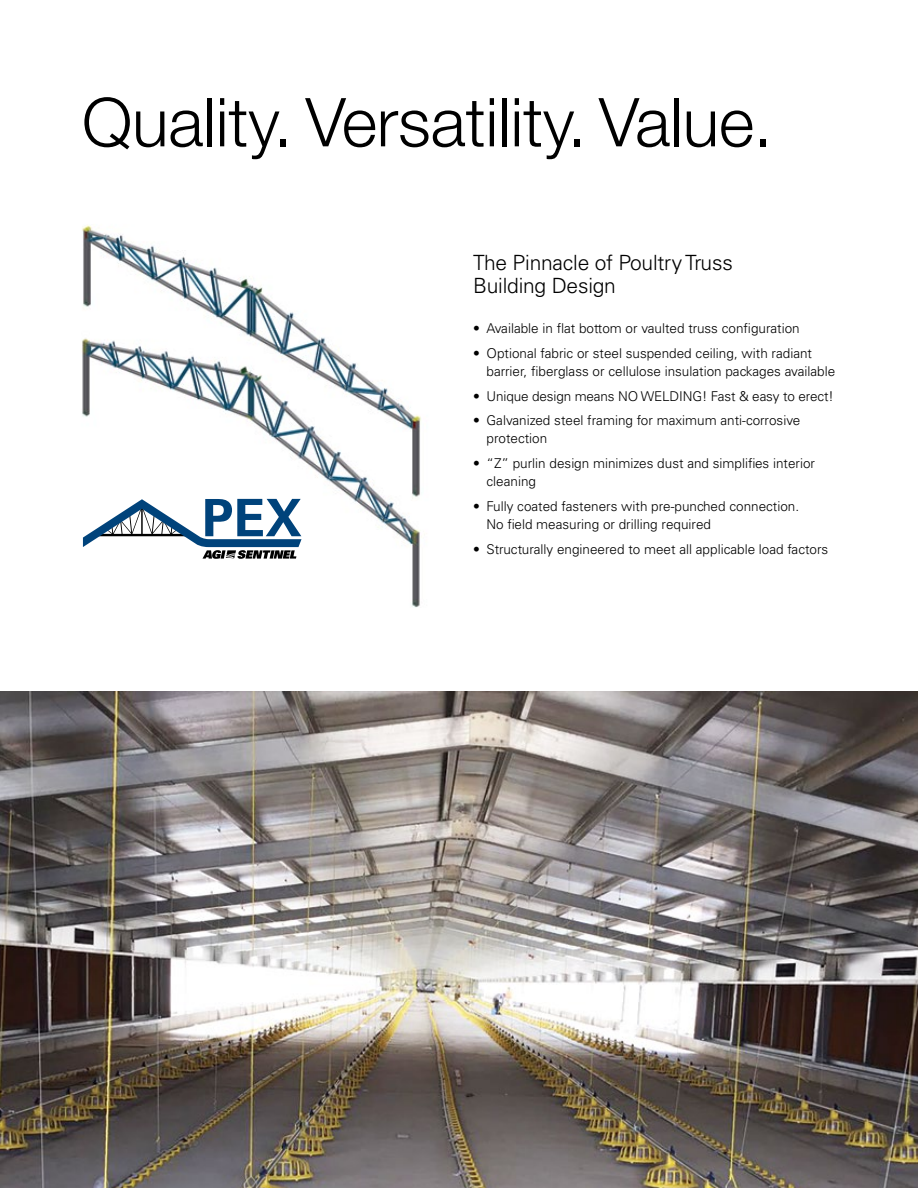
<style>
.page{position:relative;width:918px;height:1188px;background:#fff}
.page>*{position:absolute;margin:0;border:0;box-sizing:border-box;transform-origin:0 0}
.t1{font:300 67.5px "Helvetica Neue LT Std";color:#000}
.t2{font:700 51.75px "Univers LT Std";color:#00437b}
.t3{font:300 21px/22.5px "Univers LT Std";letter-spacing:-.01em;color:#000}
.t4{font:300 13.5px/18px "Univers LT Std";color:#000}
</style>
<div class="page">
<img style="left:82px;top:225px;width:78px;height:29px">
<img style="left:82px;top:254px;width:339px;height:354px">
<svg style="left:83px;top:499px;width:219px;height:60px"></svg>
<img style="left:0;top:691px;width:918px;height:497px">
<h1 class="t1" style="left:82px;top:81px;width:692px">Quality. Versatility. Value.</h1>
<h2 class="t2" style="left:202px;top:488px;width:102px">PEX</h2>
<h3 class="t3" style="left:473px;top:251px;width:261px">The Pinnacle of Poultry Truss<br>Building Design</h3>
<p class="t4" style="left:473px;top:319px;width:328px">• Available in flat bottom or vaulted truss configuration</p>
<p class="t4" style="left:487px;top:344px;width:350px;text-indent:-14px">• Optional fabric or steel suspended ceiling, with radiant barrier, fiberglass or cellulose insulation packages available</p>
<p class="t4" style="left:473px;top:387px;width:362px">• Unique design means NO WELDING! Fast &amp; easy to erect!</p>
<p class="t4" style="left:487px;top:412px;width:315px;text-indent:-14px">• Galvanized steel framing for maximum anti-corrosive protection</p>
<p class="t4" style="left:487px;top:454px;width:330px;text-indent:-14px">• “Z” purlin design minimizes dust and simplifies interior cleaning</p>
<p class="t4" style="left:487px;top:497px;width:314px;text-indent:-14px">• Fully coated fasteners with pre-punched connection.<br>No field measuring or drilling required</p>
<p class="t4" style="left:473px;top:540px;width:357px">• Structurally engineered to meet all applicable load factors</p>
</div>
